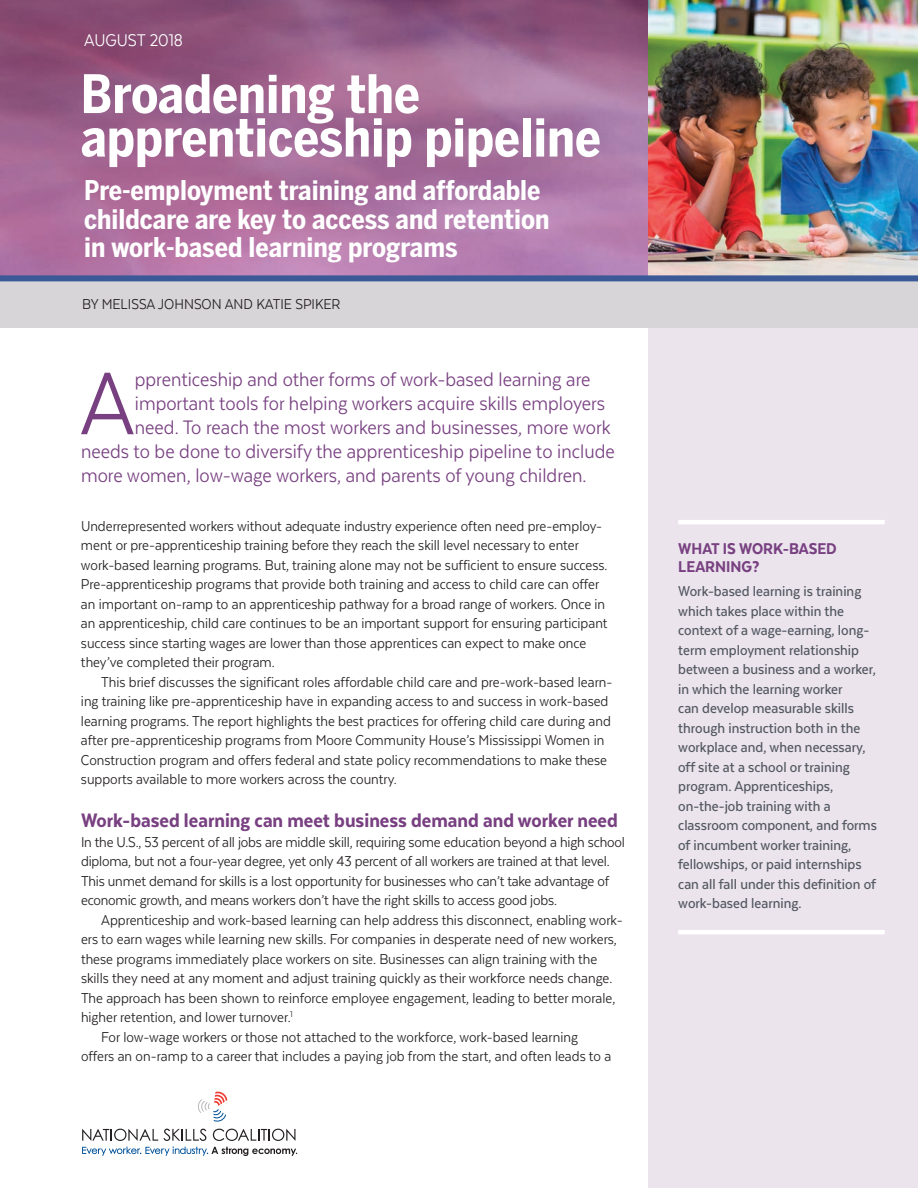
<style>
.page{position:relative;width:918px;height:1188px;background:#fff}
.page>*{position:absolute;margin:0;border:0;box-sizing:border-box;transform-origin:0 0}
.intro_paragraph_blue{font:102.45px "Texta Narrow";color:#784081}
.headline{font:700 52.5px/43.5px "Benton Sans Cond";color:#fff}
.headline-2{font:700 27px/28.5px "Benton Sans Cond";color:#fff}
.intro_paragraph_blue-2{font:22.5px "Texta Narrow";color:#784081}
.heading2{font:800 22.5px "Texta Narrow";color:#784081}
.body_text_indent{font:19.5px "Texta Narrow";color:#fff}
.chart_text{font:800 18px/18px "Texta Narrow";color:#784081}
.body_text_indent-2{font:16.5px/19.5px "Texta Narrow";color:#231f20}
.body_text_FL{font:16.5px/19.5px "Texta Narrow";color:#231f20}
.chart_text-2{font:500 16.5px/19.5px "Texta Narrow";color:#535860}
</style>
<div class="page">
<div style="left:648px;top:326px;width:270px;height:862px;background:#ebe4ed"></div>
<img style="left:0;top:0;width:648px;height:275px">
<svg style="left:197px;top:1092px;width:30px;height:30px"></svg>
<svg style="left:82px;top:1129px;width:215px;height:27px"></svg>
<img style="left:648px;top:0;width:270px;height:275px">
<div style="left:0;top:276px;width:918px;height:52px;background:#d7d5d7"></div>
<div style="left:0;top:275px;width:918px;height:6px;background:#3b5997"></div>
<hr style="left:678px;top:520px;width:207px;height:4px;background:#fff">
<hr style="left:678px;top:930px;width:207px;height:4px;background:#fff">
<p class="body_text_indent" style="left:84px;top:30px;width:100px">AUGUST 2018</p>
<p class="headline" style="left:81px;top:72px;width:522px">Broadening the apprenticeship pipeline</p>
<p class="headline-2" style="left:84px;top:176px;width:467px">Pre-employment training and affordable childcare are key to access and retention in work-based learning programs</p>
<p class="body_text_indent-2" style="left:82px;top:294px;width:260px">BY MELISSA JOHNSON AND KATIE SPIKER</p>
<p class="intro_paragraph_blue" style="left:80px;top:351px;width:57px">A</p>
<p class="intro_paragraph_blue-2" style="left:135px;top:368px;width:457px">pprenticeship and other forms of work-based learning are</p>
<p class="intro_paragraph_blue-2" style="left:135px;top:392px;width:472px">important tools for helping workers acquire skills employers</p>
<p class="intro_paragraph_blue-2" style="left:135px;top:416px;width:477px">need. To reach the most workers and businesses, more work</p>
<p class="intro_paragraph_blue-2" style="left:81px;top:440px;width:535px">needs to be done to diversify the apprenticeship pipeline to include</p>
<p class="intro_paragraph_blue-2" style="left:81px;top:464px;width:507px">more women, low-wage workers, and parents of young children.</p>
<p class="body_text_FL" style="left:81px;top:516px;width:528px">Underrepresented workers without adequate industry experience often need pre-employ&shy;ment or pre-apprenticeship training before they reach the skill level necessary to enter work-based learning programs. But, training alone may not be sufficient to ensure success.<br>Pre-apprenticeship programs that provide both training and access to child care can offer an important on-ramp to an apprenticeship pathway for a broad range of workers. Once in an apprenticeship, child care continues to be an important support for ensuring participant success since starting wages are lower than those apprentices can expect to make once they’ve completed their program.</p>
<p class="body_text_indent-2" style="left:81px;top:672px;width:533px;text-indent:20px">This brief discusses the significant roles affordable child care and pre-work-based learn&shy;ing training like pre-apprenticeship have in expanding access to and success in work-based learning programs. The report highlights the best practices for offering child care during and after pre-apprenticeship programs from Moore Community House’s Mississippi Women in Construction program and offers federal and state policy recommendations to make these supports available to more workers across the country.</p>
<p class="heading2" style="left:81px;top:809px;width:538px">Work-based learning can meet business demand and worker need</p>
<p class="body_text_FL" style="left:81px;top:832px;width:546px">In the U.S., 53 percent of all jobs are middle skill, requiring some education beyond a high school diploma, but not a four-year degree, yet only 43 percent of all workers are trained at that level.<br>This unmet demand for skills is a lost opportunity for businesses who can’t take advantage of economic growth, and means workers don’t have the right skills to access good jobs.</p>
<p class="body_text_indent-2" style="left:81px;top:910px;width:543px;text-indent:20px">Apprenticeship and work-based learning can help address this disconnect, enabling work&shy;ers to earn wages while learning new skills. For companies in desperate need of new workers, these programs immediately place workers on site. Businesses can align training with the skills they need at any moment and adjust training quickly as their workforce needs change.<br>The approach has been shown to reinforce employee engagement, leading to better morale, higher retention, and lower turnover.<sup>1</sup></p>
<p class="body_text_indent-2" style="left:81px;top:1027px;width:532px;text-indent:20px">For low-wage workers or those not attached to the workforce, work-based learning offers an on-ramp to a career that includes a paying job from the start, and often leads to a</p>
<p class="chart_text" style="left:678px;top:540px;width:160px">WHAT IS WORK-BASED<br>LEARNING?</p>
<p class="chart_text-2" style="left:678px;top:581px;width:200px">Work-based learning is training which takes place within the context of a wage-earning, long&shy;term employment relationship between a business and a worker, in which the learning worker<br>can develop measurable skills through instruction both in the workplace and, when necessary, off site at a school or training program. Apprenticeships, on-the-job training with a classroom component, and forms of incumbent worker training, fellowships, or paid internships can all fall under this definition of work-based learning.</p>
</div>
